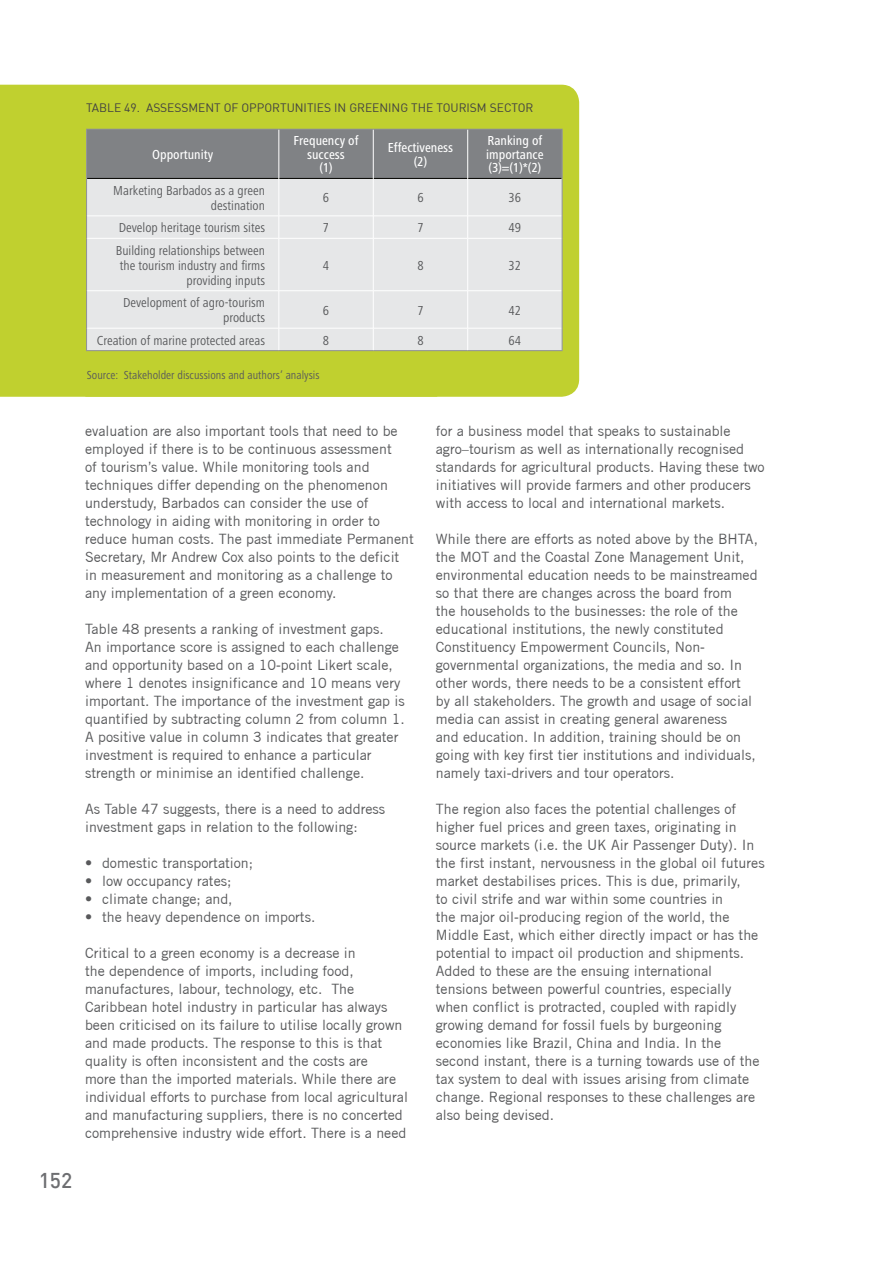
<style>
.page{position:relative;width:893px;height:1263px;background:#fff}
.page>*{position:absolute;margin:0;border:0;box-sizing:border-box;transform-origin:0 0}
.t1{font:500 21px "DIN";color:#6d6e71}
.t2{font:14.25px/18px "Trade Gothic";color:#58595b}
.t3{font:condensed 13.5px/15px "Frutiger Next LT";color:#58595b;text-align:right}
.t4{font:500 condensed 13.5px/13.5px "Frutiger Next LT";color:#fff;text-align:center}
.t5{font:12px "DIN";color:#414042}
.t6{font:condensed 12px "Frutiger Next LT";color:#58595b}
</style>
<div class="page">
<div style="left:0;top:85px;width:579px;height:312px;background:#c0d02f"></div>
<div style="left:88px;top:130px;width:474px;height:48px;background:#808285"></div>
<div style="left:88px;top:179px;width:474px;height:171px;background:#e6e7e8"></div>
<hr style="left:87px;top:216px;width:192px;height:1px;background:#fff">
<hr style="left:279px;top:216px;width:94px;height:1px;background:#fff">
<hr style="left:373px;top:216px;width:95px;height:1px;background:#fff">
<hr style="left:468px;top:216px;width:94px;height:1px;background:#fff">
<hr style="left:87px;top:238px;width:192px;height:1px;background:#fff">
<hr style="left:279px;top:238px;width:94px;height:1px;background:#fff">
<hr style="left:373px;top:238px;width:95px;height:1px;background:#fff">
<hr style="left:468px;top:238px;width:94px;height:1px;background:#fff">
<hr style="left:87px;top:290px;width:192px;height:1px;background:#fff">
<hr style="left:279px;top:290px;width:94px;height:1px;background:#fff">
<hr style="left:373px;top:290px;width:95px;height:1px;background:#fff">
<hr style="left:468px;top:290px;width:94px;height:1px;background:#fff">
<hr style="left:87px;top:328px;width:192px;height:1px;background:#fff">
<hr style="left:279px;top:328px;width:94px;height:1px;background:#fff">
<hr style="left:373px;top:328px;width:95px;height:1px;background:#fff">
<hr style="left:468px;top:328px;width:94px;height:1px;background:#fff">
<hr style="left:87px;top:178px;width:192px;height:1px;background:#000">
<hr style="left:279px;top:178px;width:94px;height:1px;background:#000">
<hr style="left:373px;top:178px;width:94px;height:1px;background:#000">
<hr style="left:468px;top:178px;width:94px;height:1px;background:#000">
<hr style="left:279px;top:130px;width:1px;height:48px;background:#fff">
<hr style="left:373px;top:130px;width:1px;height:48px;background:#fff">
<hr style="left:467px;top:130px;width:1px;height:48px;background:#fff">
<hr style="left:279px;top:178px;width:1px;height:38px;background:#fff">
<hr style="left:373px;top:178px;width:1px;height:38px;background:#fff">
<hr style="left:467px;top:178px;width:1px;height:38px;background:#fff">
<svg style="left:279px;top:216px;width:1px;height:22px"></svg>
<svg style="left:373px;top:217px;width:1px;height:21px"></svg>
<svg style="left:467px;top:217px;width:1px;height:21px"></svg>
<hr style="left:279px;top:238px;width:1px;height:53px;background:#fff">
<hr style="left:373px;top:238px;width:1px;height:53px;background:#fff">
<hr style="left:467px;top:238px;width:1px;height:53px;background:#fff">
<hr style="left:279px;top:291px;width:1px;height:37px;background:#fff">
<hr style="left:373px;top:291px;width:1px;height:37px;background:#fff">
<hr style="left:467px;top:291px;width:1px;height:37px;background:#fff">
<svg style="left:279px;top:329px;width:1px;height:21px"></svg>
<svg style="left:373px;top:329px;width:1px;height:21px"></svg>
<svg style="left:467px;top:329px;width:1px;height:21px"></svg>
<hr style="left:562px;top:130px;width:1px;height:48px;background:#939598">
<hr style="left:562px;top:178px;width:1px;height:38px;background:#939598">
<svg style="left:562px;top:216px;width:1px;height:22px"></svg>
<hr style="left:562px;top:238px;width:1px;height:53px;background:#939598">
<hr style="left:562px;top:291px;width:1px;height:37px;background:#939598">
<svg style="left:562px;top:328px;width:1px;height:22px"></svg>
<hr style="left:86px;top:350px;width:193px;height:1px;background:#939598">
<hr style="left:279px;top:350px;width:94px;height:1px;background:#939598">
<hr style="left:373px;top:350px;width:95px;height:1px;background:#939598">
<hr style="left:468px;top:350px;width:95px;height:1px;background:#939598">
<div style="left:85px;top:127px;width:481px;height:232px;border:2px solid #c0d02f"></div>
<div style="left:85px;top:86px;width:467px;height:41px;background:#c0d02f"></div>
<div style="left:85px;top:85px;width:468px;height:43px;border:2px solid #c0d02f"></div>
<div style="left:86px;top:353px;width:350px;height:43px;background:#c0d02f"></div>
<div style="left:85px;top:353px;width:352px;height:44px;border:2px solid #c0d02f"></div>
<p class="t5" style="left:86px;top:100px;width:15px">TABLE</p>
<p class="t5" style="left:124px;top:100px;width:38px">49. ASSESSMENT</p>
<p class="t5" style="left:224px;top:100px;width:26px">OF OPPORTUNITIES</p>
<p class="t5" style="left:334px;top:100px;width:24px">IN GREENING</p>
<p class="t5" style="left:411px;top:100px;width:9px">THE</p>
<p class="t5" style="left:436px;top:100px;width:8px">TOURISM</p>
<p class="t5" style="left:490px;top:100px;width:9px">SECTOR</p>
<p class="t4" style="left:152px;top:148px;width:62px">Opportunity</p>
<p class="t4" style="left:294px;top:134px;width:66px">Frequency of success<br>(1)</p>
<p class="t4" style="left:388px;top:141px;width:67px">Effectiveness (2)</p>
<p class="t4" style="left:486px;top:134px;width:59px;text-align:justify">Ranking of importance (3)=(1)*(2)</p>
<p class="t3" style="left:113px;top:183px;width:153px">Marketing Barbados as a green destination</p>
<p class="t3" style="left:323px;top:190px;width:8px">6</p>
<p class="t3" style="left:417px;top:190px;width:8px">6</p>
<p class="t3" style="left:509px;top:190px;width:14px">36</p>
<p class="t3" style="left:119px;top:220px;width:148px">Develop heritage tourism sites</p>
<p class="t3" style="left:323px;top:220px;width:8px">7</p>
<p class="t3" style="left:417px;top:220px;width:8px">7</p>
<p class="t3" style="left:509px;top:220px;width:14px">49</p>
<p class="t3" style="left:116px;top:243px;width:151px">Building relationships between the tourism industry and firms providing inputs</p>
<p class="t3" style="left:323px;top:258px;width:8px">4</p>
<p class="t3" style="left:417px;top:258px;width:8px">8</p>
<p class="t3" style="left:509px;top:258px;width:14px">32</p>
<p class="t3" style="left:123px;top:295px;width:143px">Development of agro-tourism products</p>
<p class="t3" style="left:323px;top:303px;width:8px">6</p>
<p class="t3" style="left:417px;top:303px;width:8px">7</p>
<p class="t3" style="left:509px;top:303px;width:14px">42</p>
<p class="t3" style="left:97px;top:333px;width:170px">Creation of marine protected areas</p>
<p class="t3" style="left:323px;top:333px;width:8px">8</p>
<p class="t3" style="left:417px;top:333px;width:8px">8</p>
<p class="t3" style="left:509px;top:333px;width:14px">64</p>
<p class="t6" style="left:87px;top:369px;width:234px">Source: Stakeholder discussions and authors’ analysis</p>
<h1 class="t1" style="left:39px;top:1167px;width:35px">152</h1>
<p class="t2" style="left:85px;top:422px;width:330px">evaluation are also important tools that need to be employed if there is to be continuous assessment<br>of tourism’s value. While monitoring tools and techniques differ depending on the phenomenon understudy, Barbados can consider the use of technology in aiding with monitoring in order to reduce human costs. The past immediate Permanent Secretary, Mr Andrew Cox also points to the deficit in measurement and monitoring as a challenge to any implementation of a green economy.</p>
<p class="t2" style="left:85px;top:620px;width:321px">Table 48 presents a ranking of investment gaps.<br>An importance score is assigned to each challenge and opportunity based on a 10-point Likert scale, where 1 denotes insignificance and 10 means very important. The importance of the investment gap is quantified by subtracting column 2 from column 1.<br>A positive value in column 3 indicates that greater investment is required to enhance a particular strength or minimise an identified challenge.</p>
<p class="t2" style="left:85px;top:800px;width:302px">As Table 47 suggests, there is a need to address investment gaps in relation to the following:</p>
<p class="t2" style="left:85px;top:854px;width:170px">• domestic transportation;</p>
<p class="t2" style="left:85px;top:872px;width:148px">• low occupancy rates;</p>
<p class="t2" style="left:85px;top:890px;width:149px">• climate change; and,</p>
<p class="t2" style="left:85px;top:908px;width:232px">• the heavy dependence on imports.</p>
<p class="t2" style="left:85px;top:944px;width:324px">Critical to a green economy is a decrease in<br>the dependence of imports, including food, manufactures, labour, technology, etc. The Caribbean hotel industry in particular has always been criticised on its failure to utilise locally grown and made products. The response to this is that quality is often inconsistent and the costs are<br>more than the imported materials. While there are individual efforts to purchase from local agricultural and manufacturing suppliers, there is no concerted comprehensive industry wide effort. There is a need</p>
<p class="t2" style="left:436px;top:422px;width:330px">for a business model that speaks to sustainable agro–tourism as well as internationally recognised standards for agricultural products. Having these two initiatives will provide farmers and other producers with access to local and international markets.</p>
<p class="t2" style="left:436px;top:530px;width:324px">While there are efforts as noted above by the BHTA, the MOT and the Coastal Zone Management Unit, environmental education needs to be mainstreamed so that there are changes across the board from<br>the households to the businesses: the role of the educational institutions, the newly constituted Constituency Empowerment Councils, Non&shy;governmental organizations, the media and so. In other words, there needs to be a consistent effort by all stakeholders. The growth and usage of social media can assist in creating general awareness<br>and education. In addition, training should be on going with key first tier institutions and individuals, namely taxi-drivers and tour operators.</p>
<p class="t2" style="left:436px;top:800px;width:330px">The region also faces the potential challenges of higher fuel prices and green taxes, originating in source markets (i.e. the UK Air Passenger Duty). In the first instant, nervousness in the global oil futures market destabilises prices. This is due, primarily,<br>to civil strife and war within some countries in<br>the major oil-producing region of the world, the Middle East, which either directly impact or has the potential to impact oil production and shipments.<br>Added to these are the ensuing international tensions between powerful countries, especially when conflict is protracted, coupled with rapidly growing demand for fossil fuels by burgeoning economies like Brazil, China and India. In the second instant, there is a turning towards use of the tax system to deal with issues arising from climate change. Regional responses to these challenges are also being devised.</p>
</div>
